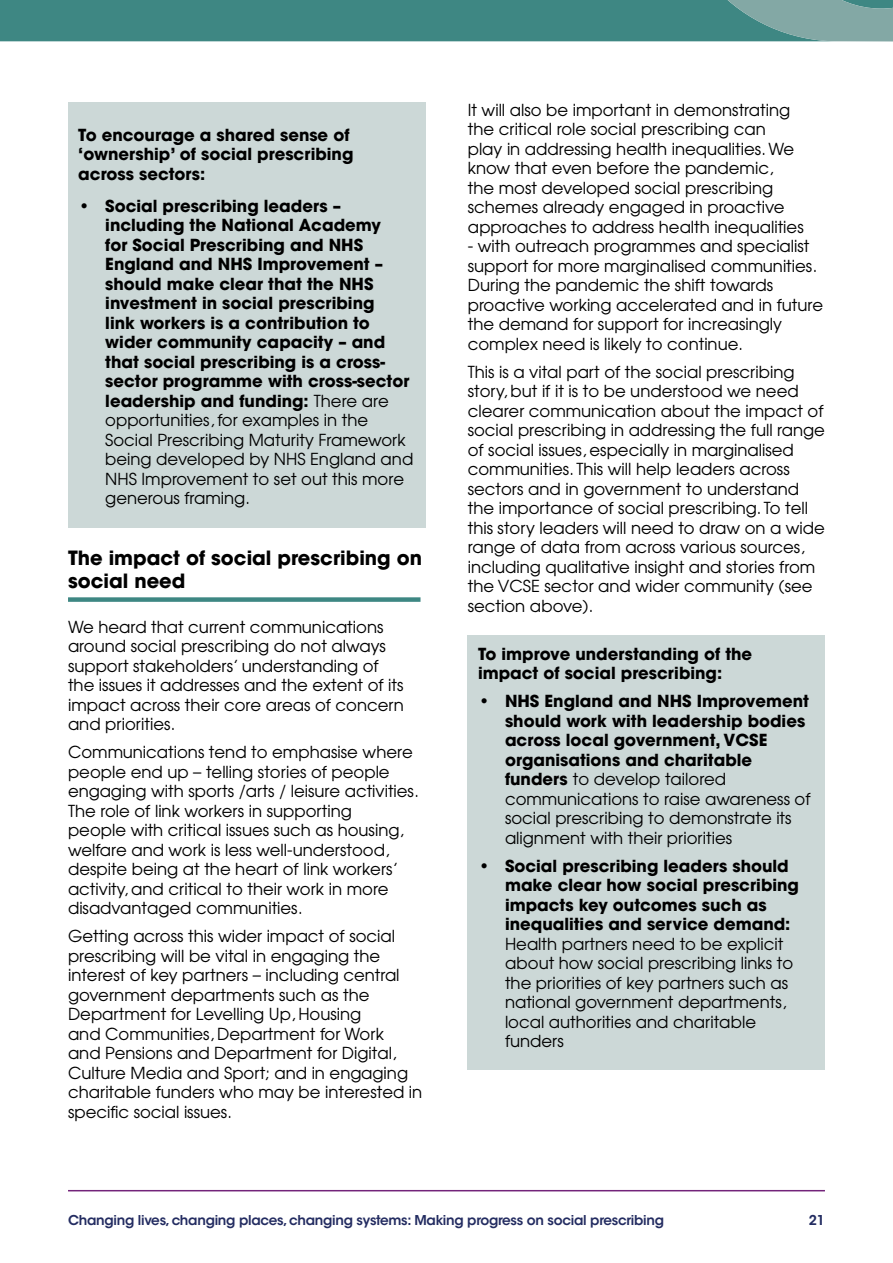
<style>
.page{position:relative;width:893px;height:1263px;background:#fff}
.page>*{position:absolute;margin:0;border:0;box-sizing:border-box;transform-origin:0 0}
.t1{font:700 19.5px/22.5px "ITC Avant Garde Std";color:#000}
.t2{font:16.5px/19.5px "Avant Garde";color:#000}
.Default{font:700 16.5px/19.5px "Avant Garde";color:#000}
.t3{font:600 13.5px "ITC Avant Garde Std";letter-spacing:-.02em;color:#232c61}
.s1{font-weight:400}
.s2{font-weight:700}
</style>
<div class="page">
<hr style="left:68px;top:1190px;width:757px;height:1px;background:#73247a">
<div style="left:68px;top:597px;width:352px;height:5px;background:#3e8783"></div>
<div style="left:68px;top:102px;width:357px;height:425px;background:#ccd8d7"></div>
<div style="left:468px;top:635px;width:357px;height:434px;background:#ccd8d7"></div>
<svg style="left:0;top:0;width:893px;height:42px;background:#4a8d89"></svg>
<p class="Default" style="left:78px;top:125px;width:277px">To encourage a shared sense of ‘ownership’ of social prescribing across sectors:</p>
<p class="Default" style="left:105px;top:196px;width:309px;text-indent:-27px">• Social prescribing leaders – including the National Academy<br>for Social Prescribing and NHS<br>England and NHS Improvement – should make clear that the NHS investment in social prescribing<br>link workers is a contribution to wider community capacity – and that social prescribing is a cross&shy;sector programme with cross-sector leadership and funding: <span class="s1">There are opportunities, for examples in the<br>Social Prescribing Maturity Framework being developed by NHS England and<br>NHS Improvement to set out this more generous framing.</span></p>
<p class="t1" style="left:68px;top:546px;width:356px">The impact of social prescribing on social need</p>
<p class="t2" style="left:68px;top:616px;width:337px">We heard that current communications around social prescribing do not always support stakeholders’ understanding of the issues it addresses and the extent of its impact across their core areas of concern and priorities.</p>
<p class="t2" style="left:68px;top:742px;width:352px">Communications tend to emphasise where people end up – telling stories of people engaging with sports /arts / leisure activities.<br>The role of link workers in supporting<br>people with critical issues such as housing, welfare and work is less well-understood, despite being at the heart of link workers’ activity, and critical to their work in more disadvantaged communities.</p>
<p class="t2" style="left:68px;top:926px;width:356px">Getting across this wider impact of social prescribing will be vital in engaging the interest of key partners – including central government departments such as the Department for Levelling Up, Housing<br>and Communities, Department for Work<br>and Pensions and Department for Digital, Culture Media and Sport; and in engaging charitable funders who may be interested in specific social issues.</p>
<p class="t2" style="left:468px;top:99px;width:337px">It will also be important in demonstrating the critical role social prescribing can play in addressing health inequalities. We know that even before the pandemic, the most developed social prescribing schemes already engaged in proactive approaches to address health inequalities</p>
<p class="t2" style="left:468px;top:236px;width:357px">- with outreach programmes and specialist support for more marginalised communities.<br>During the pandemic the shift towards proactive working accelerated and in future the demand for support for increasingly complex need is likely to continue.</p>
<p class="t2" style="left:468px;top:361px;width:359px">This is a vital part of the social prescribing story, but if it is to be understood we need clearer communication about the impact of social prescribing in addressing the full range of social issues, especially in marginalised communities. This will help leaders across sectors and in government to understand the importance of social prescribing. To tell this story leaders will need to draw on a wide range of data from across various sources, including qualitative insight and stories from the VCSE sector and wider community (see section above).</p>
<p class="Default" style="left:478px;top:644px;width:276px">To improve understanding of the impact of social prescribing:</p>
<p class="Default" style="left:505px;top:691px;width:307px;text-indent:-27px">• NHS England and NHS Improvement should work with leadership bodies across local government, VCSE organisations and charitable funders <span class="s1">to develop tailored communications to raise awareness of social prescribing to demonstrate its alignment with their priorities</span></p>
<p class="t2" style="left:505px;top:855px;width:296px;text-indent:-27px"><span class="s2">• Social prescribing leaders should make clear how social prescribing impacts key outcomes such as inequalities and service demand:<br></span>Health partners need to be explicit about how social prescribing links to the priorities of key partners such as national government departments, local authorities and charitable funders</p>
<p class="t3" style="left:68px;top:1212px;width:597px">Changing lives, changing places, changing systems: Making progress on social prescribing</p>
<p class="t3" style="left:809px;top:1212px;width:17px">21</p>
</div>
